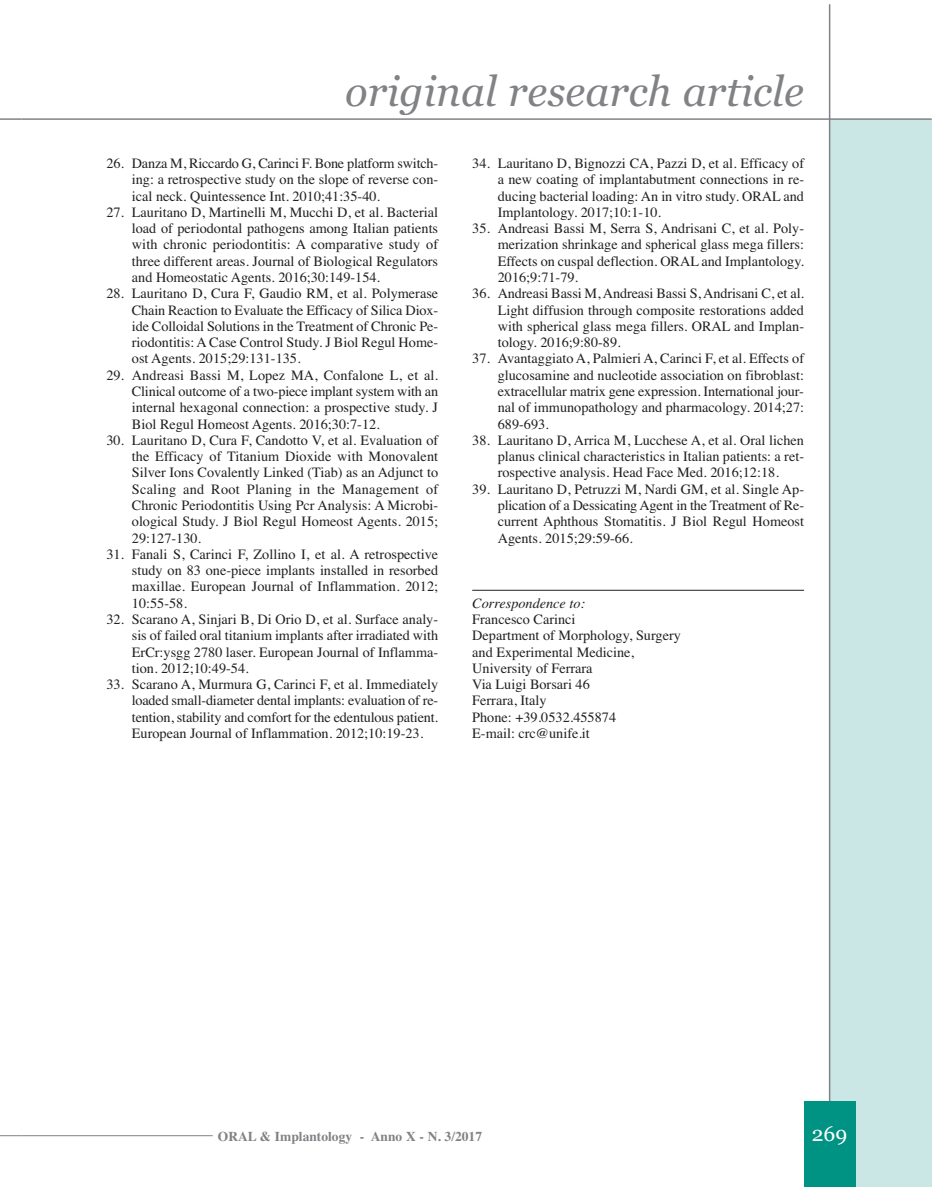
<style>
.page{position:relative;width:936px;height:1191px;background:#fff}
.page>*{position:absolute;margin:0;border:0;box-sizing:border-box;transform-origin:0 0}
.t1{font:italic 42px "Georgia";color:#808285}
.t2{font:21px "Georgia";color:#fff}
.t3{font:14.25px/16.4px "Times";color:#231f20;text-align:justify}
.t4{font:italic 14.25px "Times";color:#231f20}
.t5{font:700 13.5px "Times";color:#808285}
</style>
<div class="page">
<div style="left:829px;top:119px;width:102px;height:1067px;background:#cae6e5"></div>
<hr style="left:828px;top:4px;width:2px;height:1182px;background:#808285">
<hr style="left:21px;top:1135px;width:192px;height:1px;background:#808285">
<hr style="left:21px;top:118px;width:910px;height:2px;background:#808285">
<div style="left:804px;top:1101px;width:51px;height:85px;background:#009282"></div>
<hr style="left:472px;top:590px;width:332px;height:1px;background:#231f20">
<svg style="left:0;top:1135px;width:21px;height:1px"></svg>
<hr style="left:0;top:118px;width:21px;height:2px;background:#808285">
<h1 class="t1" style="left:345px;top:61px;width:460px">original research article</h1>
<p class="t3" style="left:132px;top:154px;width:308px;text-indent:-26px">26. Danza M, Riccardo G, Carinci F. Bone platform switch&shy;ing: a retrospective study on the slope of reverse con&shy;ical neck. Quintessence Int. 2010;41:35-40.</p>
<p class="t3" style="left:132px;top:203px;width:308px;text-indent:-26px">27. Lauritano D, Martinelli M, Mucchi D, et al. Bacterial load of periodontal pathogens among Italian patients with chronic periodontitis: A comparative study of three different areas. Journal of Biological Regulators and Homeostatic Agents. 2016;30:149-154.</p>
<p class="t3" style="left:132px;top:284px;width:308px;text-indent:-26px">28. Lauritano D, Cura F, Gaudio RM, et al. Polymerase Chain Reaction to Evaluate the Efficacy of Silica Diox&shy;ide Colloidal Solutions in the Treatment of Chronic Pe&shy;riodontitis: A Case Control Study. J Biol Regul Home&shy;ost Agents. 2015;29:131-135.</p>
<p class="t3" style="left:132px;top:365px;width:308px;text-indent:-26px">29. Andreasi Bassi M, Lopez MA, Confalone L, et al.<br>Clinical outcome of a two-piece implant system with an internal hexagonal connection: a prospective study. J Biol Regul Homeost Agents. 2016;30:7-12.</p>
<p class="t3" style="left:132px;top:430px;width:308px;text-indent:-26px">30. Lauritano D, Cura F, Candotto V, et al. Evaluation of the Efficacy of Titanium Dioxide with Monovalent Silver Ions Covalently Linked (Tiab) as an Adjunct to Scaling and Root Planing in the Management of Chronic Periodontitis Using Pcr Analysis: A Microbi&shy;ological Study. J Biol Regul Homeost Agents. 2015; 29:127-130.</p>
<p class="t3" style="left:132px;top:544px;width:308px;text-indent:-26px">31. Fanali S, Carinci F, Zollino I, et al. A retrospective study on 83 one-piece implants installed in resorbed maxillae. European Journal of Inflammation. 2012; 10:55-58.</p>
<p class="t3" style="left:132px;top:610px;width:308px;text-indent:-26px">32. Scarano A, Sinjari B, Di Orio D, et al. Surface analy&shy;sis of failed oral titanium implants after irradiated with ErCr:ysgg 2780 laser. European Journal of Inflamma&shy;tion. 2012;10:49-54.</p>
<p class="t3" style="left:132px;top:675px;width:308px;text-indent:-26px">33. Scarano A, Murmura G, Carinci F, et al. Immediately loaded small-diameter dental implants: evaluation of re&shy;tention, stability and comfort for the edentulous patient.<br>European Journal of Inflammation. 2012;10:19-23.</p>
<p class="t3" style="left:497px;top:154px;width:308px;text-indent:-26px">34. Lauritano D, Bignozzi CA, Pazzi D, et al. Efficacy of a new coating of implantabutment connections in re&shy;ducing bacterial loading: An in vitro study. ORAL and Implantology. 2017;10:1-10.</p>
<p class="t3" style="left:497px;top:219px;width:308px;text-indent:-26px">35. Andreasi Bassi M, Serra S, Andrisani C, et al. Poly&shy;merization shrinkage and spherical glass mega fillers:<br>Effects on cuspal deflection. ORAL and Implantology.<br>2016;9:71-79.</p>
<p class="t3" style="left:497px;top:284px;width:308px;text-indent:-26px">36. Andreasi Bassi M, Andreasi Bassi S, Andrisani C, et al.<br>Light diffusion through composite restorations added with spherical glass mega fillers. ORAL and Implan&shy;tology. 2016;9:80-89.</p>
<p class="t3" style="left:497px;top:349px;width:308px;text-indent:-26px">37. Avantaggiato A, Palmieri A, Carinci F, et al. Effects of glucosamine and nucleotide association on fibroblast: extracellular matrix gene expression. International jour&shy;nal of immunopathology and pharmacology. 2014;27:<br>689-693.</p>
<p class="t3" style="left:497px;top:430px;width:308px;text-indent:-26px">38. Lauritano D, Arrica M, Lucchese A, et al. Oral lichen planus clinical characteristics in Italian patients: a ret&shy;rospective analysis. Head Face Med. 2016;12:18.</p>
<p class="t3" style="left:497px;top:479px;width:308px;text-indent:-26px">39. Lauritano D, Petruzzi M, Nardi GM, et al. Single Ap&shy;plication of a Dessicating Agent in the Treatment of Re&shy;current Aphthous Stomatitis. J Biol Regul Homeost Agents. 2015;29:59-66.</p>
<p class="t4" style="left:472px;top:590px;width:115px">Correspondence to:</p>
<p class="t3" style="left:472px;top:610px;width:210px;text-align:left">Francesco Carinci<br>Department of Morphology, Surgery and Experimental Medicine,<br>University of Ferrara<br>Via Luigi Borsari 46<br>Ferrara, Italy<br>Phone: +39.0532.455874<br>E-mail: crc@unife.it</p>
<p class="t5" style="left:218px;top:1123px;width:266px">ORAL &amp; Implantology - Anno X - N. 3/2017</p>
<h2 class="t2" style="left:811px;top:1118px;width:37px">269</h2>
</div>
